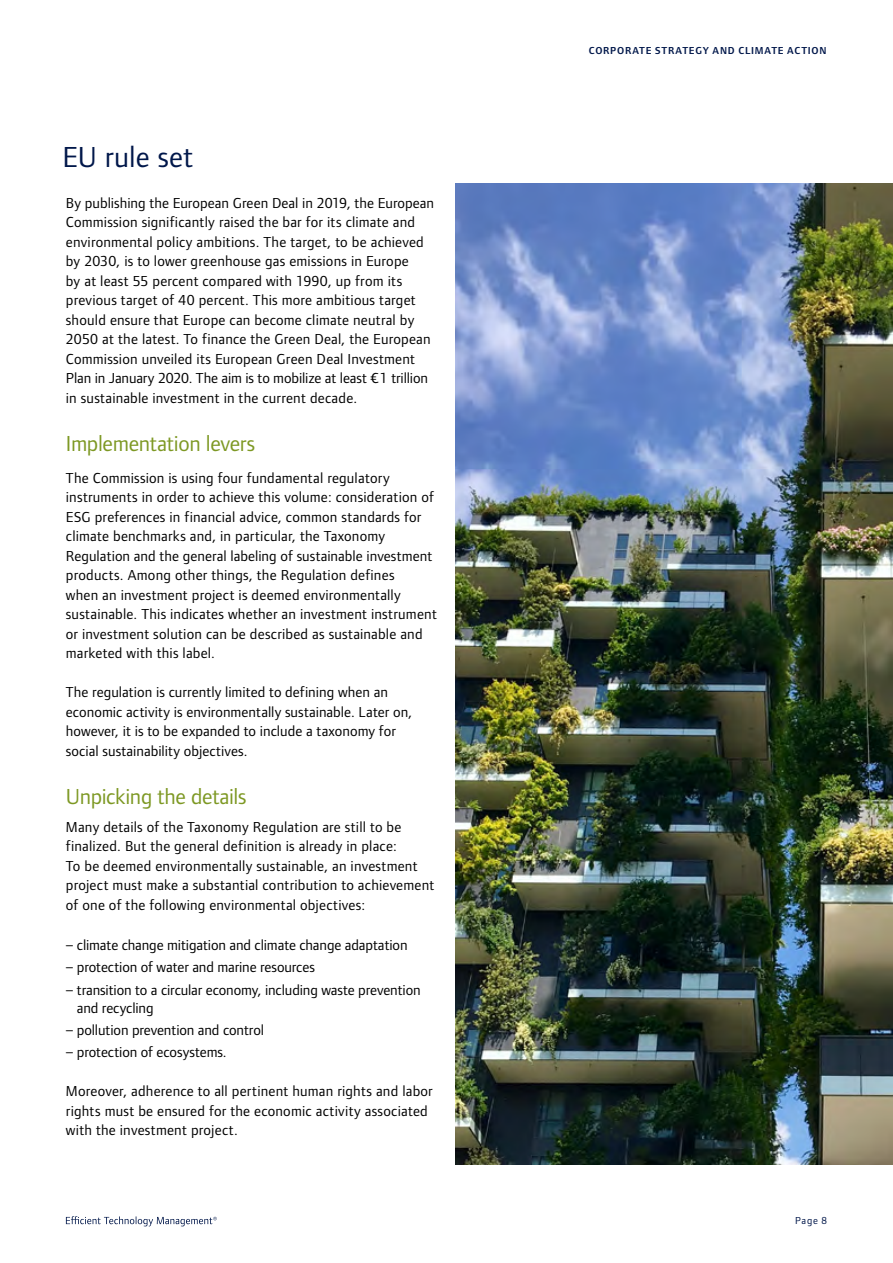
<style>
.page{position:relative;width:893px;height:1263px;background:#fff}
.page>*{position:absolute;margin:0;border:0;box-sizing:border-box;transform-origin:0 0}
.t1{font:30px "Foundry Form Sans OT2";letter-spacing:.01em;color:#00174a}
.t2{font:22.5px "Foundry Form Sans OT2";letter-spacing:-.015em;color:#7d9823}
.t3{font:15px/19.5px "Foundry Form Sans OT2";letter-spacing:.01em;color:#000}
.t4{font:600 10.5px "Foundry Form Sans OT2";letter-spacing:.075em;color:#00174a}
.t5{font:10.5px "Foundry Form Sans OT2";color:#00174a}
</style>
<div class="page">
<svg style="left:66px;top:1216px;width:151px;height:10px"></svg>
<img style="left:455px;top:183px;width:438px;height:981px">
<h1 class="t1" style="left:62px;top:135px;width:132px">EU rule set</h1>
<p class="t3" style="left:66px;top:192px;width:370px">By publishing the European Green Deal in 2019, the European Commission significantly raised the bar for its climate and environmental policy ambitions. The target, to be achieved by 2030, is to lower greenhouse gas emissions in Europe<br>by at least 55 percent compared with 1990, up from its previous target of 40 percent. This more ambitious target should ensure that Europe can become climate neutral by 2050 at the latest. To finance the Green Deal, the European Commission unveiled its European Green Deal Investment Plan in January 2020. The aim is to mobilize at least €1 trillion in sustainable investment in the current decade.</p>
<h2 class="t2" style="left:66px;top:427px;width:191px">Implementation levers</h2>
<p class="t3" style="left:66px;top:467px;width:372px">The Commission is using four fundamental regulatory instruments in order to achieve this volume: consideration of ESG preferences in financial advice, common standards for climate benchmarks and, in particular, the Taxonomy Regulation and the general labeling of sustainable investment products. Among other things, the Regulation defines<br>when an investment project is deemed environmentally sustainable. This indicates whether an investment instrument or investment solution can be described as sustainable and marketed with this label.</p>
<p class="t3" style="left:66px;top:682px;width:348px">The regulation is currently limited to defining when an economic activity is environmentally sustainable. Later on, however, it is to be expanded to include a taxonomy for social sustainability objectives.</p>
<h2 class="t2" style="left:66px;top:780px;width:182px">Unpicking the details</h2>
<p class="t3" style="left:66px;top:816px;width:370px">Many details of the Taxonomy Regulation are still to be finalized. But the general definition is already in place:<br>To be deemed environmentally sustainable, an investment project must make a substantial contribution to achievement of one of the following environmental objectives:</p>
<p class="t3" style="left:66px;top:934px;width:343px">– climate change mitigation and climate change adaptation</p>
<p class="t3" style="left:66px;top:957px;width:251px">– protection of water and marine resources</p>
<p class="t3" style="left:77px;top:980px;width:345px;line-height:18px;text-indent:-11px">– transition to a circular economy, including waste prevention and recycling</p>
<p class="t3" style="left:66px;top:1019px;width:200px">– pollution prevention and control</p>
<p class="t3" style="left:66px;top:1041px;width:162px">– protection of ecosystems.</p>
<p class="t3" style="left:66px;top:1080px;width:368px">Moreover, adherence to all pertinent human rights and labor rights must be ensured for the economic activity associated with the investment project.</p>
<p class="t4" style="left:589px;top:43px;width:239px">CORPORATE STRATEGY AND CLIMATE ACTION</p>
<p class="t5" style="left:795px;top:1213px;width:33px">Page 8</p>
</div>
